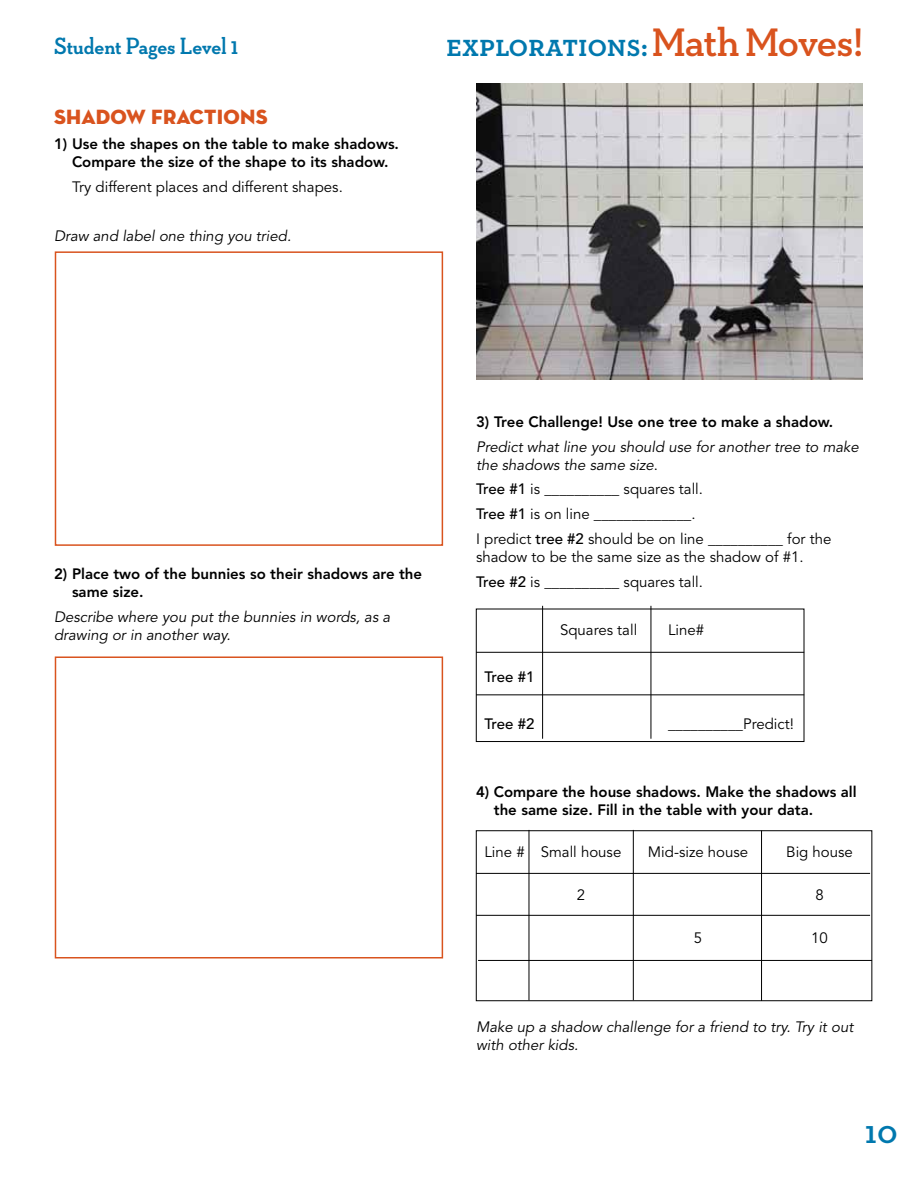
<style>
.page{position:relative;width:918px;height:1188px;background:#fff}
.page>*{position:absolute;margin:0;border:0;box-sizing:border-box;transform-origin:0 0}
.t1{font:600 33px "Neutraface Slab Text";color:#0078ae}
.t2{font:600 31.5px "Neutraface Slab Text";letter-spacing:-.02em;color:#0078ae}
.t3{font:700 24px "Neutraface Slab Display";color:#0078ae}
.t4{font:21px "Neutra Disp Titling";letter-spacing:.01em;color:#d9531e}
.t5{font:15px/24.8px "Avenir";color:#000}
.t6{font:800 15px/18px "Avenir";color:#000}
.t7{font:italic 15px/18px "Avenir";color:#000}
.t8{font:500 15px "Avenir";letter-spacing:-.02em;color:#000}
.s1{font-size:40.5px;color:#d9531e}
.s2{font-style:normal}
.s3{font-weight:500}
</style>
<div class="page">
<div style="left:476px;top:609px;width:328px;height:133px;border:1px solid #000"></div>
<hr style="left:476px;top:652px;width:328px;height:1px;background:#000">
<hr style="left:476px;top:695px;width:328px;height:1px;background:#000">
<img style="left:476px;top:84px;width:386px;height:296px">
<div style="left:55px;top:251px;width:388px;height:295px;border:2px solid #d9531e"></div>
<div style="left:55px;top:656px;width:388px;height:302px;border:2px solid #d9531e"></div>
<hr style="left:542px;top:606px;width:1px;height:133px;background:#000">
<hr style="left:651px;top:606px;width:1px;height:133px;background:#000">
<hr style="left:761px;top:831px;width:1px;height:170px;background:#000">
<div style="left:476px;top:831px;width:396px;height:170px;border:1px solid #000"></div>
<hr style="left:476px;top:873px;width:394px;height:1px;background:#000">
<hr style="left:476px;top:915px;width:394px;height:1px;background:#000">
<hr style="left:478px;top:960px;width:394px;height:1px;background:#000">
<hr style="left:633px;top:830px;width:1px;height:170px;background:#000">
<hr style="left:529px;top:830px;width:1px;height:170px;background:#000">
<h3 class="t3" style="left:54px;top:32px;width:186px">Student Pages Level 1</h3>
<h3 class="t4" style="left:54px;top:104px;width:215px">SHADOW FRACTIONS</h3>
<p class="t6" style="left:54px;top:135px;width:347px;text-align:center">1) Use the shapes on the table to make shadows.<br>Compare the size of the shape to its shadow.</p>
<p class="t5" style="left:72px;top:175px;width:270px">Try different places and different shapes.</p>
<p class="t7" style="left:54px;top:228px;width:239px">Draw and label one thing you tried.</p>
<h2 class="t2" style="left:446px;top:25px;width:419px">explorations:<span class="s1">Math Moves!</span></h2>
<p class="t6" style="left:72px;top:565px;width:352px;text-indent:-18px">2) Place two of the bunnies so their shadows are the same size.</p>
<p class="t7" style="left:54px;top:608px;width:338px">Describe where you put the bunnies in words, as a drawing or in another way.</p>
<p class="t6" style="left:476px;top:413px;width:359px">3) Tree Challenge! Use one tree to make a shadow.</p>
<p class="t7" style="left:476px;top:438px;width:384px">Predict what line you should use for another tree to make the shadows the same size<span class="s2">.</span></p>
<p class="t5" style="left:476px;top:477px;width:357px"><span class="s3">Tree #1</span> is __________ squares tall.<br><span class="s3">Tree #1</span> is on line _____________.<br>I predict <span class="s3">tree #2</span> should be on line __________ for the</p>
<p class="t5" style="left:476px;top:545px;width:327px">shadow to be the same size as the shadow of #1.<br><span class="s3">Tree #2</span> is __________ squares tall.</p>
<p class="t5" style="left:560px;top:618px;width:79px">Squares tall</p>
<p class="t5" style="left:668px;top:618px;width:38px">Line#</p>
<p class="t8" style="left:484px;top:668px;width:52px">Tree #1</p>
<p class="t8" style="left:484px;top:715px;width:52px">Tree #2</p>
<p class="t5" style="left:668px;top:712px;width:127px">__________Predict!</p>
<p class="t6" style="left:494px;top:782px;width:364px;text-indent:-18px">4) Compare the house shadows. Make the shadows all the same size. Fill in the table with your data.</p>
<p class="t5" style="left:484px;top:840px;width:138px">Line # Small house</p>
<p class="t5" style="left:648px;top:840px;width:102px">Mid-size house</p>
<p class="t5" style="left:786px;top:840px;width:68px">Big house</p>
<p class="t5" style="left:577px;top:883px;width:10px">2</p>
<p class="t5" style="left:815px;top:883px;width:10px">8</p>
<p class="t5" style="left:694px;top:926px;width:10px">5</p>
<p class="t5" style="left:811px;top:926px;width:18px">10</p>
<p class="t7" style="left:476px;top:1018px;width:379px">Make up a shadow challenge for a friend to try. Try it out with other kids.</p>
<h1 class="t1" style="left:865px;top:1111px;width:34px">10</h1>
</div>
